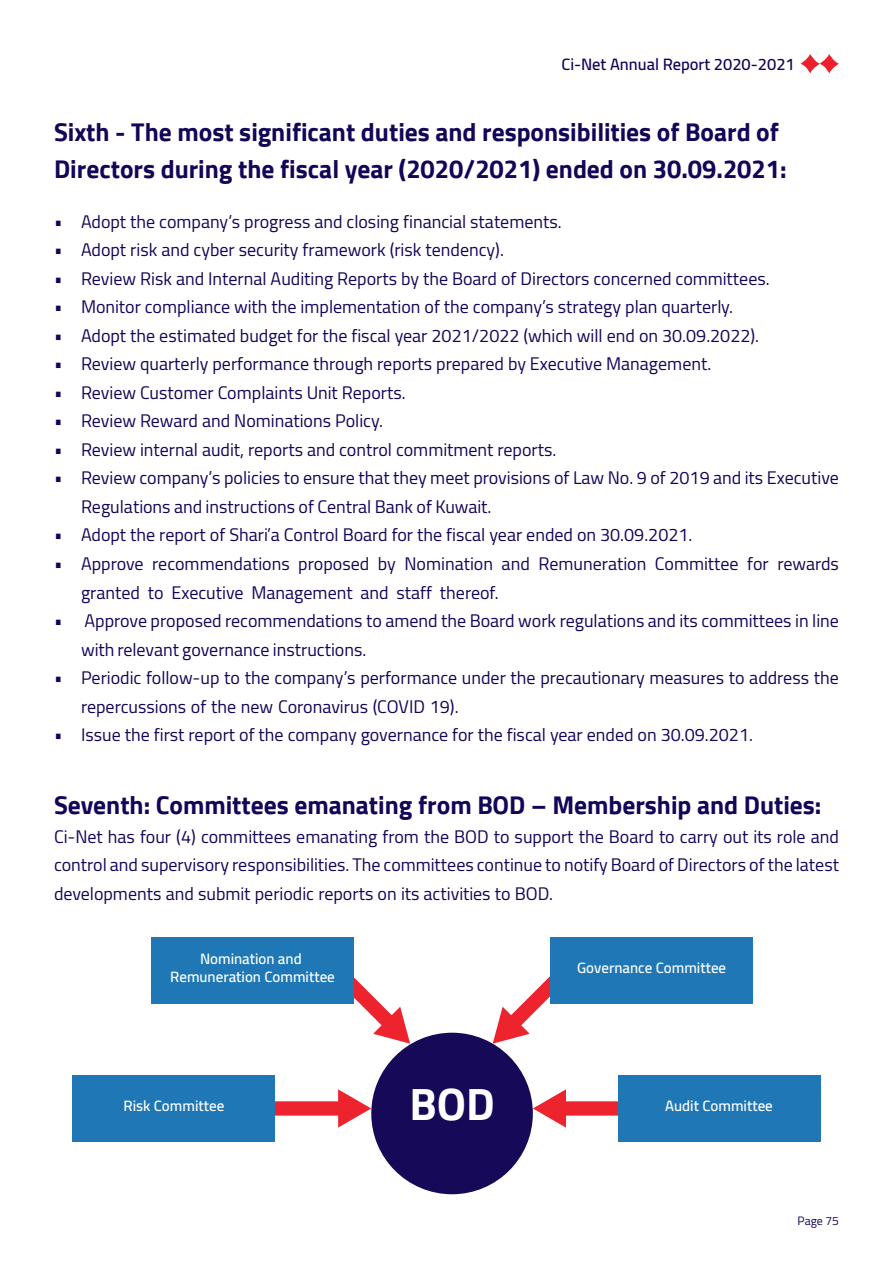
<style>
.page{position:relative;width:893px;height:1263px;background:#fff}
.page>*{position:absolute;margin:0;border:0;box-sizing:border-box;transform-origin:0 0}
.t1{font:700 45px "Cairo";color:#fff}
.t2{font:700 25.5px/36.6px "Cairo";color:#110658}
.t3{font:18px/28.5px "Cairo";color:#110658}
.t4{font:600 16.5px "Cairo";color:#110658}
.t5{font:600 15px/18px "Cairo";color:#fff;text-align:center}
.t6{font:12px "Cairo";color:#110658}
</style>
<div class="page">
<svg style="left:800px;top:54px;width:20px;height:20px"></svg>
<svg style="left:819px;top:54px;width:20px;height:20px"></svg>
<div style="left:371px;top:1033px;width:162px;height:161px;background:#150958;border-radius:50%"></div>
<svg style="left:533px;top:1089px;width:85px;height:38px"></svg>
<svg style="left:493px;top:976px;width:57px;height:68px"></svg>
<svg style="left:354px;top:977px;width:56px;height:67px"></svg>
<svg style="left:275px;top:1089px;width:96px;height:38px"></svg>
<div style="left:73px;top:1075px;width:202px;height:67px;background:#1f78b5"></div>
<div style="left:618px;top:1075px;width:202px;height:67px;background:#1f78b5"></div>
<div style="left:550px;top:937px;width:203px;height:67px;background:#1f78b5"></div>
<div style="left:151px;top:937px;width:203px;height:67px;background:#1f78b5"></div>
<p class="t4" style="left:561px;top:55px;width:235px">Ci-Net Annual Report 2020-2021</p>
<h2 class="t2" style="left:54px;top:114px;width:734px">Sixth - The most significant duties and responsibilities of Board of<br>Directors during the fiscal year (2020/2021) ended on 30.09.2021:</h2>
<p class="t3" style="left:54px;top:207px;width:509px">• Adopt the company’s progress and closing financial statements.</p>
<p class="t3" style="left:54px;top:236px;width:451px">• Adopt risk and cyber security framework (risk tendency).</p>
<p class="t3" style="left:54px;top:264px;width:717px">• Review Risk and Internal Auditing Reports by the Board of Directors concerned committees.</p>
<p class="t3" style="left:54px;top:293px;width:681px">• Monitor compliance with the implementation of the company’s strategy plan quarterly.</p>
<p class="t3" style="left:54px;top:321px;width:707px">• Adopt the estimated budget for the fiscal year 2021/2022 (which will end on 30.09.2022).</p>
<p class="t3" style="left:54px;top:350px;width:659px">• Review quarterly performance through reports prepared by Executive Management.</p>
<p class="t3" style="left:54px;top:378px;width:353px">• Review Customer Complaints Unit Reports.</p>
<p class="t3" style="left:54px;top:407px;width:330px">• Review Reward and Nominations Policy.</p>
<p class="t3" style="left:54px;top:435px;width:504px">• Review internal audit, reports and control commitment reports.</p>
<p class="t3" style="left:81px;top:464px;width:759px;text-indent:-27px">• Review company’s policies to ensure that they meet provisions of Law No. 9 of 2019 and its Executive<br>Regulations and instructions of Central Bank of Kuwait.</p>
<p class="t3" style="left:54px;top:521px;width:640px">• Adopt the report of Shari’a Control Board for the fiscal year ended on 30.09.2021.</p>
<p class="t3" style="left:81px;top:549px;width:759px;text-indent:-27px">• Approve recommendations proposed by Nomination and Remuneration Committee for rewards granted to Executive Management and staff thereof.</p>
<p class="t3" style="left:81px;top:606px;width:759px;text-indent:-27px">• Approve proposed recommendations to amend the Board work regulations and its committees in line with relevant governance instructions.</p>
<p class="t3" style="left:81px;top:663px;width:759px;text-indent:-27px">• Periodic follow-up to the company’s performance under the precautionary measures to address the repercussions of the new Coronavirus (COVID 19).</p>
<p class="t3" style="left:54px;top:720px;width:700px">• Issue the first report of the company governance for the fiscal year ended on 30.09.2021.</p>
<h2 class="t2" style="left:54px;top:787px;width:769px">Seventh: Committees emanating from BOD – Membership and Duties:</h2>
<p class="t3" style="left:54px;top:822px;width:786px;text-align:justify">Ci-Net has four (4) committees emanating from the BOD to support the Board to carry out its role and control and supervisory responsibilities. The committees continue to notify Board of Directors of the latest developments and submit periodic reports on its activities to BOD.</p>
<p class="t5" style="left:170px;top:950px;width:166px">Nomination and<br>Remuneration Committee</p>
<p class="t5" style="left:577px;top:959px;width:151px">Governance Committee</p>
<p class="t5" style="left:123px;top:1097px;width:102px">Risk Committee</p>
<h1 class="t1" style="left:409px;top:1078px;width:87px">BOD</h1>
<p class="t5" style="left:665px;top:1097px;width:109px">Audit Committee</p>
<p class="t6" style="left:798px;top:1213px;width:43px">Page 75</p>
</div>
